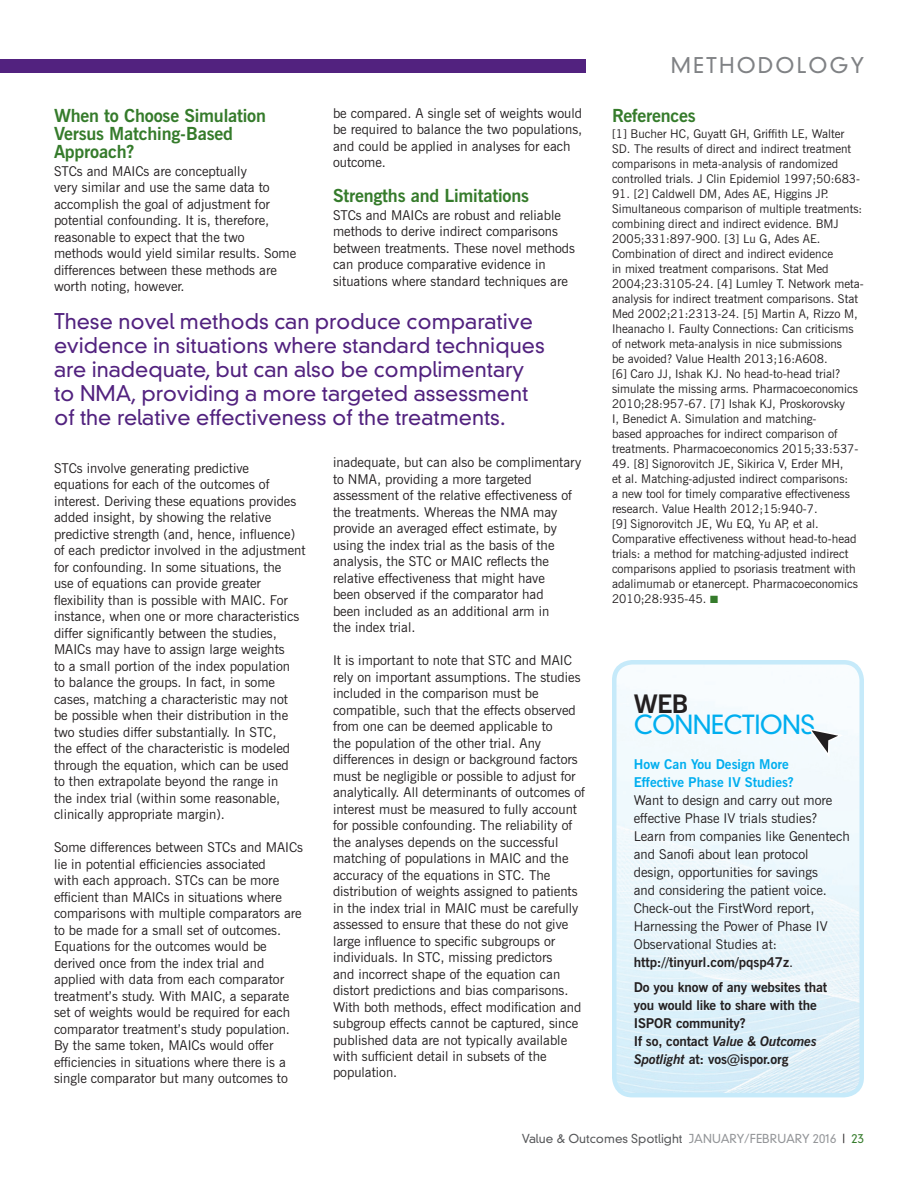
<style>
.page{position:relative;width:918px;height:1188px;background:#fff}
.page>*{position:absolute;margin:0;border:0;box-sizing:border-box;transform-origin:0 0}
.t1{font:300 25.5px "DIN Neuzeit Grotesk";letter-spacing:-.025em;color:#00aeef}
.t2{font:700 25.5px "News Gothic BT";color:#231f20}
.t3{font:300 21px/24px "DIN Neuzeit Grotesk";color:#52227f}
.t4{font:300 21px "DIN Neuzeit Grotesk";color:#808285}
.t5{font:700 18px/18px "News Gothic BT";letter-spacing:-.01em;color:#357b2b}
.t6{font:13.5px/16.5px "News Gothic BT";color:#231f20}
.t7{font:700 13.5px/18px "News Gothic BT";letter-spacing:-.01em;color:#231f20}
.t8{font:700 13.5px/18px "News Gothic BT";color:#00aeef}
.t9{font:12px/15px "News Gothic BT";color:#231f20}
.t10{font:300 12px "DIN Neuzeit Grotesk";color:#57585a}
.s1{color:#357b2b}
.s2{font-weight:700}
.s3{font-style:italic}
.s4{color:#939598}
.s5{color:#231f20}
</style>
<div class="page">
<div style="left:0;top:59px;width:585px;height:14px;background:#52227f"></div>
<img style="left:617px;top:665px;width:242px;height:427px">
<div style="left:612px;top:660px;width:252px;height:437px;border:4px solid #c6eafa;border-radius:18px"></div>
<svg style="left:806px;top:727px;width:40px;height:31px"></svg>
<h3 class="t5" style="left:54px;top:106px;width:214px">When to Choose Simulation<br>Versus Matching-Based<br>Approach?</h3>
<p class="t6" style="left:54px;top:163px;width:244px">STCs and MAICs are conceptually<br>very similar and use the same data to accomplish the goal of adjustment for potential confounding. It is, therefore, reasonable to expect that the two methods would yield similar results. Some differences between these methods are worth noting, however.</p>
<p class="t6" style="left:333px;top:104px;width:251px">be compared. A single set of weights would be required to balance the two populations, and could be applied in analyses for each outcome.</p>
<h3 class="t5" style="left:333px;top:186px;width:198px">Strengths and Limitations</h3>
<p class="t6" style="left:333px;top:206px;width:244px">STCs and MAICs are robust and reliable methods to derive indirect comparisons between treatments. These novel methods can produce comparative evidence in situations where standard techniques are</p>
<p class="t3" style="left:54px;top:309px;width:492px">These novel methods can produce comparative evidence in situations where standard techniques are inadequate, but can also be complimentary to NMA, providing a more targeted assessment of the relative effectiveness of the treatments.</p>
<p class="t6" style="left:54px;top:460px;width:253px">STCs involve generating predictive equations for each of the outcomes of interest. Deriving these equations provides added insight, by showing the relative predictive strength (and, hence, influence) of each predictor involved in the adjustment for confounding. In some situations, the<br>use of equations can provide greater flexibility than is possible with MAIC. For instance, when one or more characteristics differ significantly between the studies, MAICs may have to assign large weights<br>to a small portion of the index population<br>to balance the groups. In fact, in some cases, matching a characteristic may not<br>be possible when their distribution in the two studies differ substantially. In STC,<br>the effect of the characteristic is modeled through the equation, which can be used<br>to then extrapolate beyond the range in<br>the index trial (within some reasonable, clinically appropriate margin).</p>
<p class="t6" style="left:54px;top:839px;width:251px">Some differences between STCs and MAICs lie in potential efficiencies associated<br>with each approach. STCs can be more efficient than MAICs in situations where comparisons with multiple comparators are to be made for a small set of outcomes.<br>Equations for the outcomes would be derived once from the index trial and applied with data from each comparator treatment’s study. With MAIC, a separate set of weights would be required for each comparator treatment’s study population.<br>By the same token, MAICs would offer efficiencies in situations where there is a single comparator but many outcomes to</p>
<p class="t6" style="left:333px;top:454px;width:250px">inadequate, but can also be complimentary to NMA, providing a more targeted assessment of the relative effectiveness of the treatments. Whereas the NMA may provide an averaged effect estimate, by using the index trial as the basis of the analysis, the STC or MAIC reflects the relative effectiveness that might have<br>been observed if the comparator had<br>been included as an additional arm in<br>the index trial.</p>
<p class="t6" style="left:333px;top:652px;width:253px">It is important to note that STC and MAIC rely on important assumptions. The studies included in the comparison must be compatible, such that the effects observed from one can be deemed applicable to<br>the population of the other trial. Any differences in design or background factors must be negligible or possible to adjust for analytically. All determinants of outcomes of interest must be measured to fully account for possible confounding. The reliability of the analyses depends on the successful matching of populations in MAIC and the accuracy of the equations in STC. The distribution of weights assigned to patients in the index trial in MAIC must be carefully assessed to ensure that these do not give large influence to specific subgroups or individuals. In STC, missing predictors<br>and incorrect shape of the equation can distort predictions and bias comparisons.<br>With both methods, effect modification and subgroup effects cannot be captured, since published data are not typically available with sufficient detail in subsets of the population.</p>
<h2 class="t4" style="left:671px;top:52px;width:19px">methodology</h2>
<h3 class="t5" style="left:612px;top:106px;width:85px">References</h3>
<p class="t9" style="left:612px;top:126px;width:250px">[1] Bucher HC, Guyatt GH, Griffith LE, Walter SD. The results of direct and indirect treatment comparisons in meta-analysis of randomized controlled trials. J Clin Epidemiol 1997;50:683-</p>
<p class="t9" style="left:612px;top:186px;width:253px">91. [2] Caldwell DM, Ades AE, Higgins JP.<br>Simultaneous comparison of multiple treatments: combining direct and indirect evidence. BMJ 2005;331:897-900. [3] Lu G, Ades AE.<br>Combination of direct and indirect evidence<br>in mixed treatment comparisons. Stat Med 2004;23:3105-24. [4] Lumley T. Network meta&shy;analysis for indirect treatment comparisons. Stat Med 2002;21:2313-24. [5] Martin A, Rizzo M, Iheanacho I. Faulty Connections: Can criticisms of network meta-analysis in nice submissions<br>be avoided? Value Health 2013;16:A608.<br>[6] Caro JJ, Ishak KJ. No head-to-head trial? simulate the missing arms. Pharmacoeconomics 2010;28:957-67. [7] Ishak KJ, Proskorovsky<br>I, Benedict A. Simulation and matching-<br>based approaches for indirect comparison of treatments. Pharmacoeconomics 2015;33:537-</p>
<p class="t9" style="left:612px;top:456px;width:248px">49. [8] Signorovitch JE, Sikirica V, Erder MH,<br>et al. Matching-adjusted indirect comparisons:<br>a new tool for timely comparative effectiveness research. Value Health 2012;15:940-7.<br>[9] Signorovitch JE, Wu EQ, Yu AP, et al.<br>Comparative effectiveness without head-to-head trials: a method for matching-adjusted indirect comparisons applied to psoriasis treatment with adalimumab or etanercept. Pharmacoeconomics 2010;28:935-45. <span class="s1">■</span></p>
<h1 class="t2" style="left:634px;top:688px;width:56px">WEB</h1>
<h1 class="t1" style="left:634px;top:709px;width:183px">CONNECTIONS</h1>
<p class="t8" style="left:634px;top:755px;width:162px">How Can You Design More<br>Effective Phase IV Studies?</p>
<p class="t6" style="left:634px;top:791px;width:218px;line-height:18px">Want to design and carry out more effective Phase IV trials studies?<br>Learn from companies like Genentech and Sanofi about lean protocol design, opportunities for savings<br>and considering the patient voice.<br>Check-out the FirstWord report,<br>Harnessing the Power of Phase IV<br>Observational Studies at: <span class="s2">http://tinyurl.com/pqsp47z</span>.</p>
<p class="t7" style="left:634px;top:978px;width:195px">Do you know of any websites that you would like to share with the<br>ISPOR community?<br>If so, contact <span class="s3">Value &amp; Outcomes<br>Spotlight</span> at: vos@ispor.org</p>
<p class="t10" style="left:522px;top:1132px;width:344px">Value &amp; Outcomes Spotlight <span class="s4">JANUARY/FEBRUARY 2016</span> <span class="s5">|</span> <span class="s1">23</span></p>
</div>
